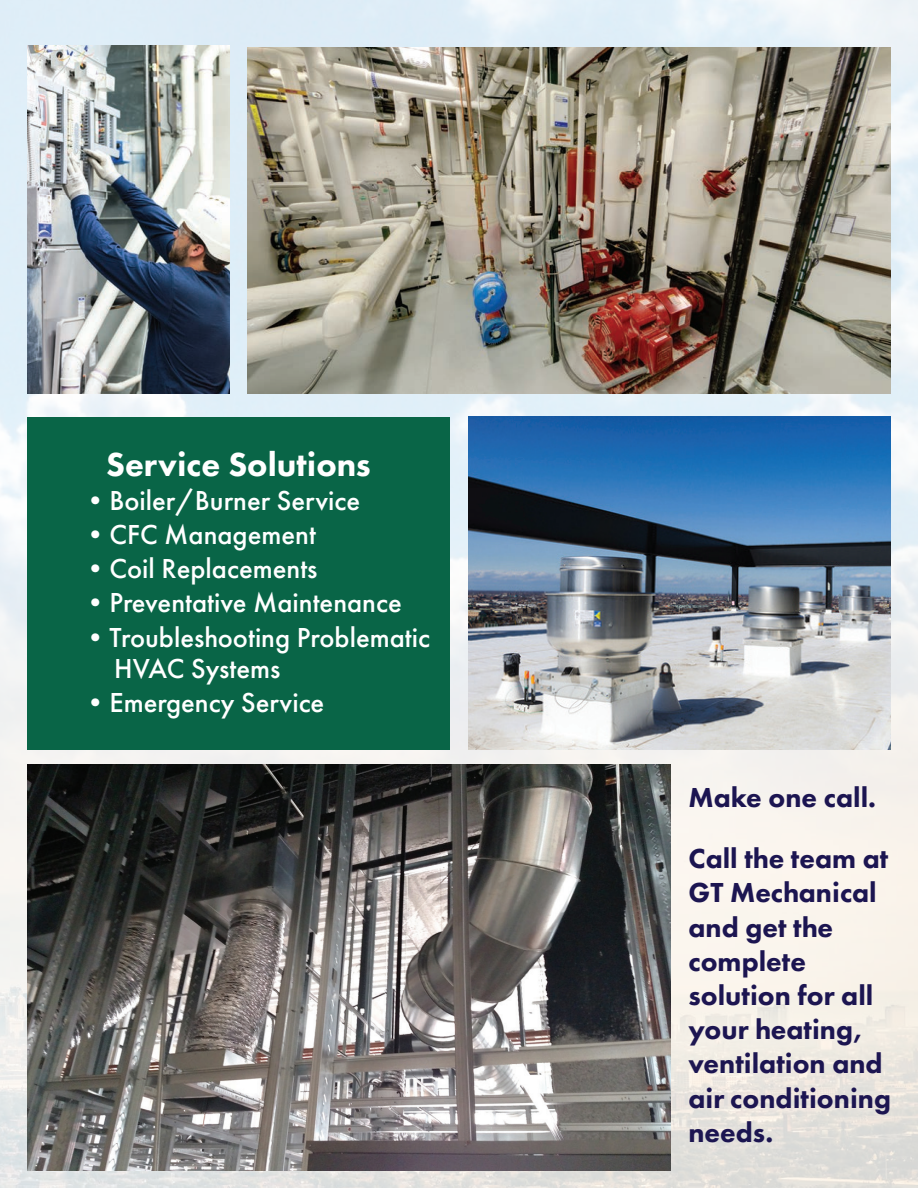
<style>
.page{position:relative;width:918px;height:1188px;background:#fff}
.page>*{position:absolute;margin:0;border:0;box-sizing:border-box;transform-origin:0 0}
.t1{font:800 34.5px "Futura PT";color:#fff}
.t2{font:500 28.5px "Futura PT";color:#fff}
.t3{font:800 28.5px/34.2px "Futura PT";color:#1c1551}
</style>
<div class="page">
<img style="left:0;top:0;width:918px;height:1188px">
<div style="left:27px;top:417px;width:423px;height:333px;background:#096547"></div>
<img style="left:27px;top:765px;width:643px;height:406px">
<img style="left:248px;top:48px;width:643px;height:345px">
<img style="left:27px;top:45px;width:203px;height:348px">
<img style="left:468px;top:417px;width:423px;height:333px">
<p class="t1" style="left:106px;top:443px;width:266px">Service Solutions</p>
<p class="t2" style="left:81px;top:483px;width:281px">•Boiler/Burner Service</p>
<p class="t2" style="left:81px;top:517px;width:236px">•CFC Management</p>
<p class="t2" style="left:81px;top:552px;width:238px">•Coil Replacements</p>
<p class="t2" style="left:81px;top:586px;width:322px">•Preventative Maintenance</p>
<p class="t2" style="left:81px;top:620px;width:351px">•Troubleshooting Problematic</p>
<p class="t2" style="left:114px;top:651px;width:168px">HVAC Systems</p>
<p class="t2" style="left:81px;top:685px;width:245px">•Emergency Service</p>
<p class="t3" style="left:688px;top:780px;width:189px">Make one call.</p>
<p class="t3" style="left:688px;top:841px;width:204px">Call the team at<br>GT Mechanical and get the complete solution for all your heating, ventilation and air conditioning needs.</p>
</div>
